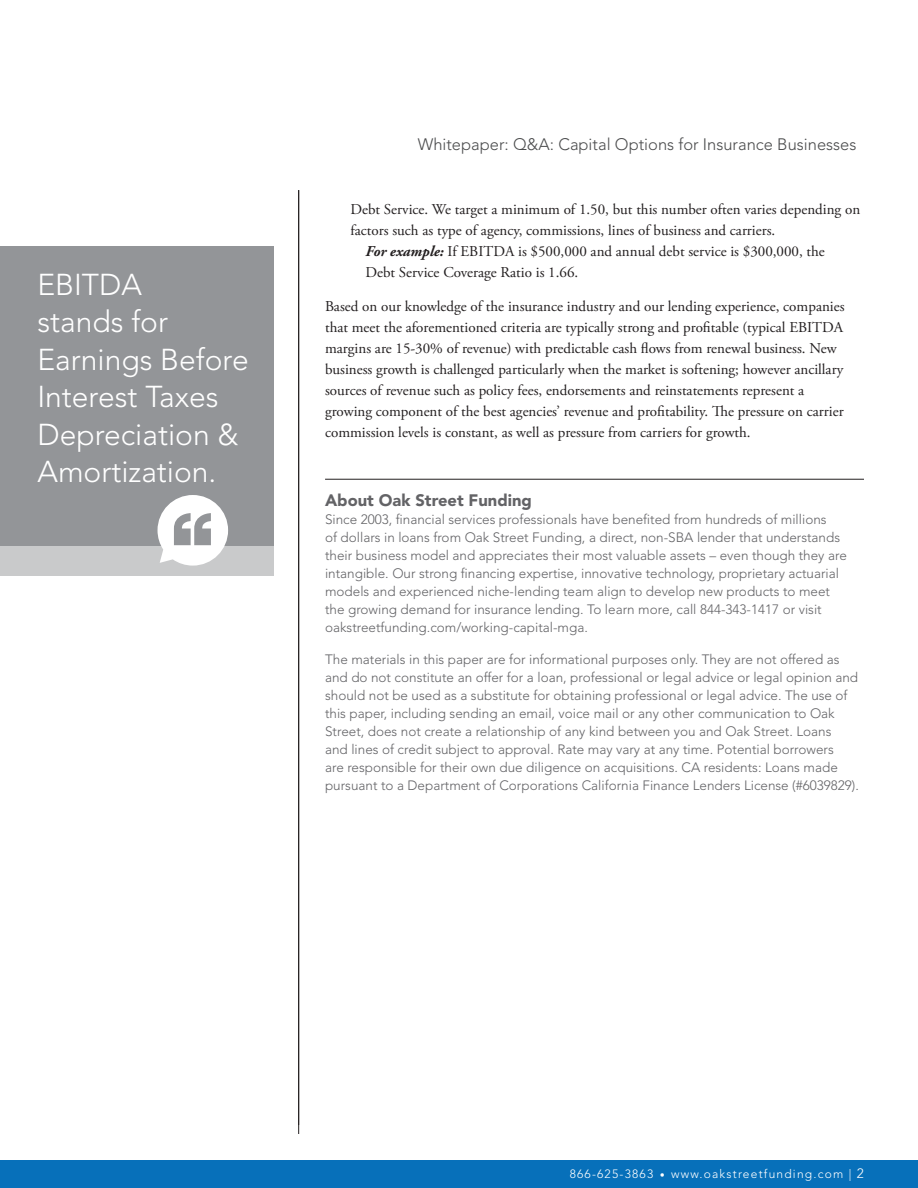
<style>
.page{position:relative;width:918px;height:1188px;background:#fff}
.page>*{position:absolute;margin:0;border:0;box-sizing:border-box;transform-origin:0 0}
.Callout{font:300 30px/37.5px "Avenir LT Std";color:#fff}
.whitepaper_subhead{font:300 16.5px "Avenir LT Std";color:#4b4c4d}
.About_Subhead{font:900 16.5px "Avenir LT Std";color:#636366}
.Body_Copy{font:15px/21px "Adobe Garamond Pro";color:#231f20}
.Body_Copy-2{font:300 13.5px/18px "Avenir LT Std";color:#636366}
.t1{font:300 12px "Avenir LT Std";letter-spacing:.1em;color:#fff}
.s1{font-weight:700;font-style:italic}
.s2{font-family:"Bell Centennial Std Sub Capt";font-weight:400}
.s3{font-size:13.5px}
</style>
<div class="page">
<div style="left:0;top:1160px;width:918px;height:28px;background:#0770ba"></div>
<hr style="left:298px;top:190px;width:1px;height:944px;background:#231f20">
<hr style="left:325px;top:479px;width:539px;height:1px;background:#231f20">
<div style="left:0;top:246px;width:273px;height:299px;background:#939598"></div>
<div style="left:0;top:545px;width:273px;height:31px;background:#c9cacb"></div>
<svg style="left:158px;top:495px;width:70px;height:71px"></svg>
<p class="Callout" style="left:38px;top:266px;width:213px">EBITDA<br>stands for<br>Earnings Before<br>Interest Taxes<br>Depreciation &amp;<br>Amortization.</p>
<p class="whitepaper_subhead" style="left:418px;top:135px;width:440px">Whitepaper: Q&amp;A: Capital Options for Insurance Businesses</p>
<p class="Body_Copy" style="left:351px;top:199px;width:511px">Debt Service. We target a minimum of 1.50, but this number often varies depending on factors such as type of agency, commissions, lines of business and carriers.</p>
<p class="Body_Copy" style="left:366px;top:241px;width:461px"><span class="s1">For example:</span> If EBITDA is $500,000 and annual debt service is $300,000, the<br>Debt Service Coverage Ratio is 1.66.</p>
<p class="Body_Copy" style="left:325px;top:297px;width:521px">Based on our knowledge of the insurance industry and our lending experience, companies that meet the aforementioned criteria are typically strong and profitable (typical EBITDA margins are 15-30% of revenue) with predictable cash flows from renewal business. New business growth is challenged particularly when the market is softening; however ancillary sources of revenue such as policy fees, endorsements and reinstatements represent a growing component of the best agencies’ revenue and profitability. The pressure on carrier commission levels is constant, as well as pressure from carriers for growth.</p>
<p class="About_Subhead" style="left:325px;top:491px;width:208px">About Oak Street Funding</p>
<p class="Body_Copy-2" style="left:325px;top:511px;width:523px">Since 2003, financial services professionals have benefited from hundreds of millions<br>of dollars in loans from Oak Street Funding, a direct, non-SBA lender that understands their business model and appreciates their most valuable assets – even though they are intangible. Our strong financing expertise, innovative technology, proprietary actuarial models and experienced niche-lending team align to develop new products to meet the growing demand for insurance lending. To learn more, call 844-343-1417 or visit oakstreetfunding.com/working-capital-mga.</p>
<p class="Body_Copy-2" style="left:325px;top:650px;width:535px">The materials in this paper are for informational purposes only. They are not offered as and do not constitute an offer for a loan, professional or legal advice or legal opinion and should not be used as a substitute for obtaining professional or legal advice. The use of this paper, including sending an email, voice mail or any other communication to Oak Street, does not create a relationship of any kind between you and Oak Street. Loans<br>and lines of credit subject to approval. Rate may vary at any time. Potential borrowers<br>are responsible for their own due diligence on acquisitions. CA residents: Loans made pursuant to a Department of Corporations California Finance Lenders License (#6039829).</p>
<p class="t1" style="left:570px;top:1167px;width:296px">866-625-3863 <span class="s2">•</span> www.oakstreetfunding.com | <span class="s3">2</span></p>
</div>
